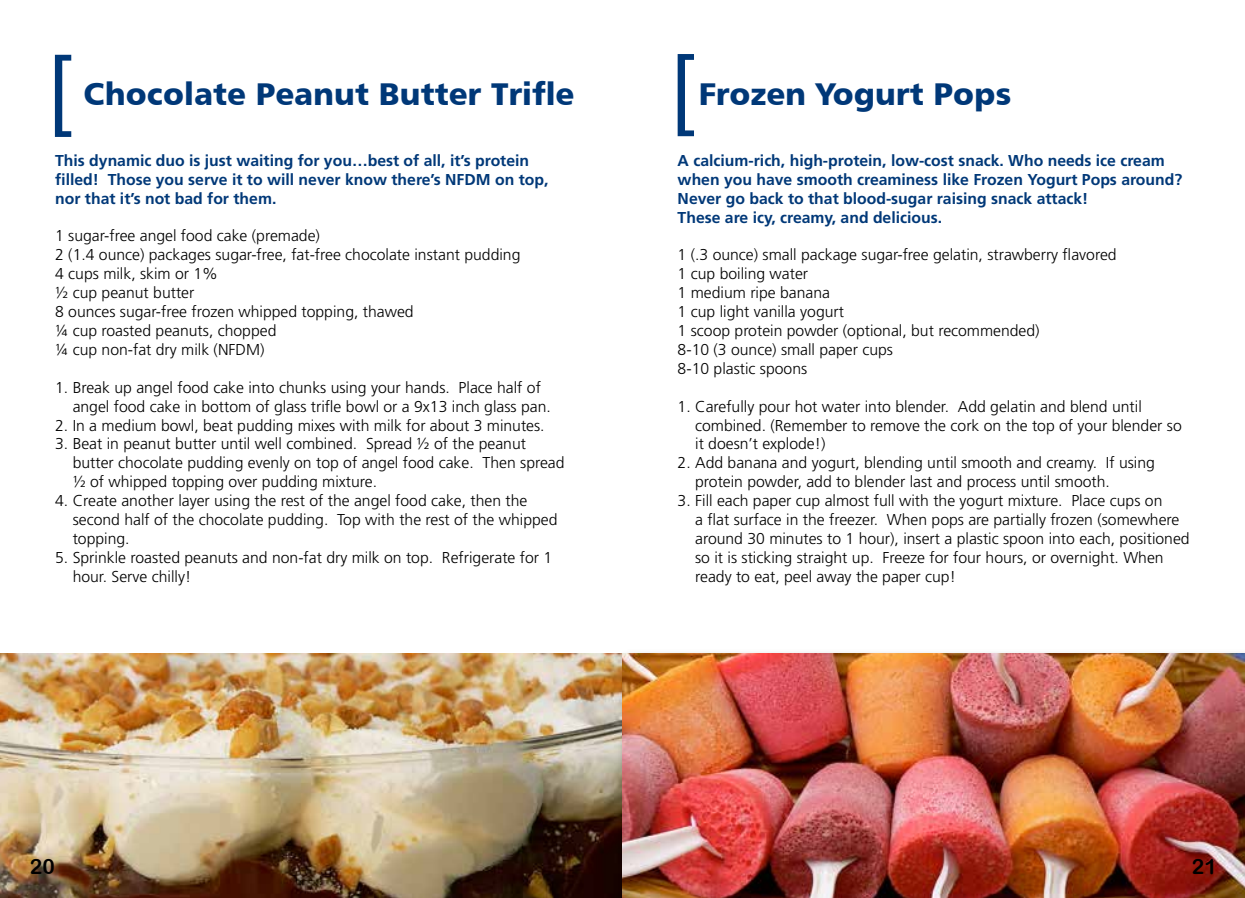
<style>
.page{position:relative;width:1245px;height:898px;background:#fff}
.page>*{position:absolute;margin:0;border:0;box-sizing:border-box;transform-origin:0 0}
.t1{font:92.75px "Humanist 777 BT Roman B";color:#003878}
.t2{font:31.5px "Humanist 777 BT Black B";color:#003878}
.t3{font:21px "Arial Rounded MT Bold";color:#000}
.t4{font:300 15.75px/18.9px "Frutiger LT Std";color:#000}
.t5{font:700 15.75px/18.9px "Frutiger LT Std";color:#003878}
</style>
<div class="page">
<img style="left:0;top:654px;width:616px;height:244px">
<div style="left:616px;top:648px;width:628px;height:250px;background:#000;opacity:.23"></div>
<h1 class="t1" style="left:46px;top:35px;width:32px">[</h1>
<h1 class="t1" style="left:669px;top:34px;width:32px">[</h1>
<h2 class="t2" style="left:83px;top:73px;width:492px">Chocolate Peanut Butter Trifle</h2>
<h2 class="t2" style="left:698px;top:73px;width:314px">Frozen Yogurt Pops</h2>
<p class="t5" style="left:55px;top:151px;width:495px">This dynamic duo is just waiting for you…best of all, it’s protein filled! Those you serve it to will never know there’s NFDM on top, nor that it’s not bad for them.</p>
<p class="t4" style="left:55px;top:227px;width:467px">1 sugar-free angel food cake (premade)<br>2 (1.4 ounce) packages sugar-free, fat-free chocolate instant pudding 4 cups milk, skim or 1%<br>½ cup peanut butter<br>8 ounces sugar-free frozen whipped topping, thawed<br>¼ cup roasted peanuts, chopped<br>¼ cup non-fat dry milk (NFDM)</p>
<p class="t4" style="left:73px;top:378px;width:479px;text-indent:-18px">1. Break up angel food cake into chunks using your hands. Place half of angel food cake in bottom of glass trifle bowl or a 9x13 inch glass pan.</p>
<p class="t4" style="left:55px;top:416px;width:491px">2. In a medium bowl, beat pudding mixes with milk for about 3 minutes.</p>
<p class="t4" style="left:73px;top:435px;width:493px;text-indent:-18px">3. Beat in peanut butter until well combined. Spread ½ of the peanut butter chocolate pudding evenly on top of angel food cake. Then spread ½ of whipped topping over pudding mixture.</p>
<p class="t4" style="left:73px;top:491px;width:486px;text-indent:-18px">4. Create another layer using the rest of the angel food cake, then the second half of the chocolate pudding. Top with the rest of the whipped topping.</p>
<p class="t4" style="left:73px;top:548px;width:481px;text-indent:-18px">5. Sprinkle roasted peanuts and non-fat dry milk on top. Refrigerate for 1 hour. Serve chilly!</p>
<p class="t5" style="left:677px;top:151px;width:506px">A calcium-rich, high-protein, low-cost snack. Who needs ice cream when you have smooth creaminess like Frozen Yogurt Pops around?<br>Never go back to that blood-sugar raising snack attack!<br>These are icy, creamy, and delicious.</p>
<p class="t4" style="left:677px;top:246px;width:440px">1 (.3 ounce) small package sugar-free gelatin, strawberry flavored 1 cup boiling water<br>1 medium ripe banana<br>1 cup light vanilla yogurt<br>1 scoop protein powder (optional, but recommended)<br>8-10 (3 ounce) small paper cups<br>8-10 plastic spoons</p>
<p class="t4" style="left:695px;top:397px;width:488px;text-indent:-18px">1. Carefully pour hot water into blender. Add gelatin and blend until combined. (Remember to remove the cork on the top of your blender so it doesn’t explode!)</p>
<p class="t4" style="left:695px;top:454px;width:461px;text-indent:-18px">2. Add banana and yogurt, blending until smooth and creamy. If using protein powder, add to blender last and process until smooth.</p>
<p class="t4" style="left:695px;top:491px;width:496px;text-indent:-18px">3. Fill each paper cup almost full with the yogurt mixture. Place cups on<br>a flat surface in the freezer. When pops are partially frozen (somewhere around 30 minutes to 1 hour), insert a plastic spoon into each, positioned so it is sticking straight up. Freeze for four hours, or overnight. When ready to eat, peel away the paper cup!</p>
<h3 class="t3" style="left:30px;top:854px;width:26px">20</h3>
<h3 class="t3" style="left:1191px;top:854px;width:26px">21</h3>
</div>
